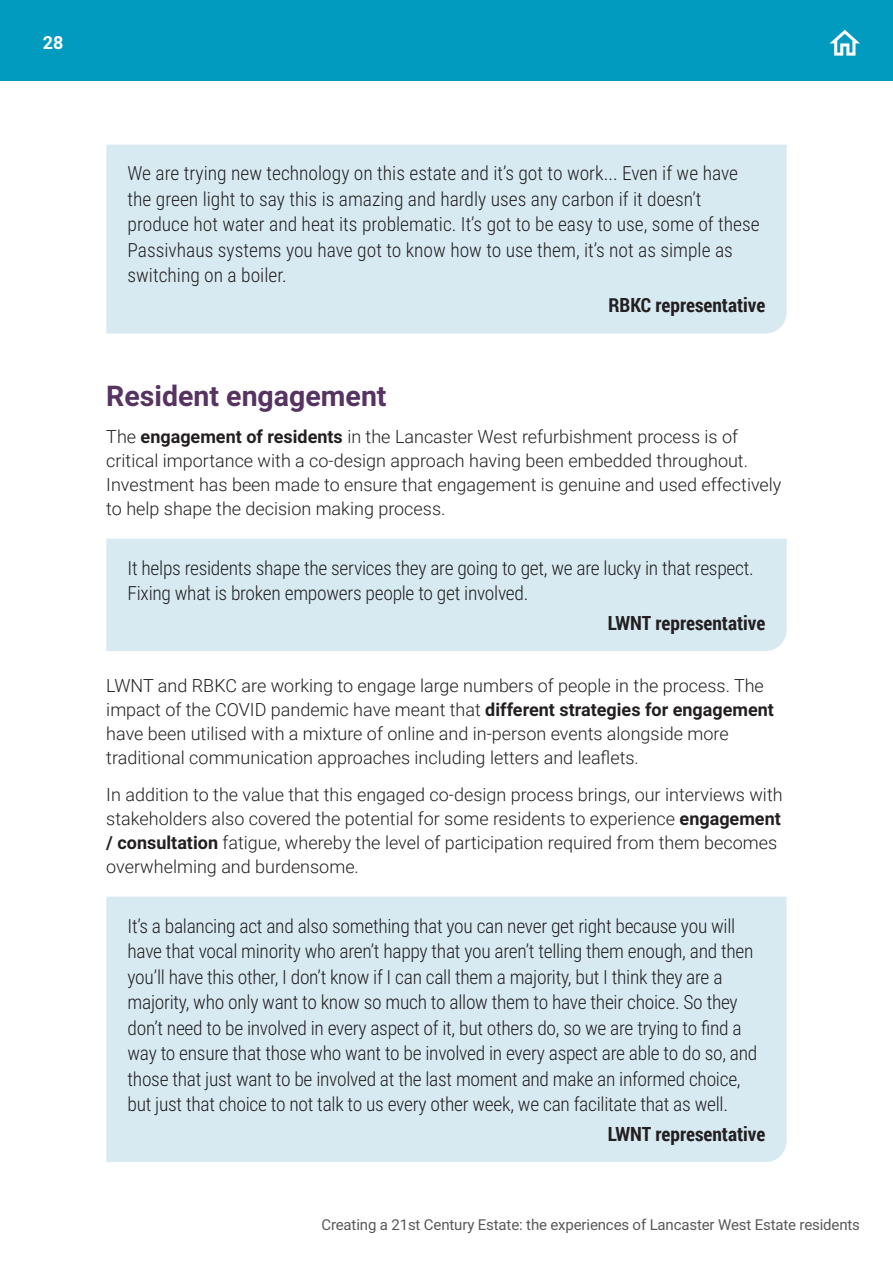
<style>
.page{position:relative;width:893px;height:1263px;background:#fff}
.page>*{position:absolute;margin:0;border:0;box-sizing:border-box;transform-origin:0 0}
._02_Section_head_22{font:700 28.5px "Roboto";color:#573362}
.t1{font:300 19.5px/25.5px "Roboto Condensed";letter-spacing:-.015em;color:#231f20}
.t2{font:700 19.5px "Roboto Condensed";color:#231f20}
.t3{font:300 18px/24px "Roboto";color:#231f20}
.t4{font:700 18px "Roboto";color:#fff}
.t5{font:15px "Roboto";letter-spacing:-.01em;color:#57585a}
.s1{font-weight:700}
</style>
<div class="page">
<div style="left:0;top:0;width:893px;height:81px;background:#009bbf"></div>
<svg style="left:830px;top:30px;width:30px;height:26px"></svg>
<div style="left:106px;top:145px;width:681px;height:188px;background:#d7eaf2"></div>
<div style="left:106px;top:539px;width:681px;height:112px;background:#d7eaf2"></div>
<div style="left:106px;top:897px;width:681px;height:265px;background:#d7eaf2"></div>
<p class="t4" style="left:43px;top:30px;width:22px">28</p>
<p class="t1" style="left:128px;top:160px;width:634px">We are trying new technology on this estate and it’s got to work... Even if we have the green light to say this is amazing and hardly uses any carbon if it doesn’t produce hot water and heat its problematic. It’s got to be easy to use, some of these Passivhaus systems you have got to know how to use them, it’s not as simple as switching on a boiler.</p>
<p class="t2" style="left:608px;top:292px;width:158px">RBKC representative</p>
<p class="_02_Section_head_22" style="left:106px;top:376px;width:282px">Resident engagement</p>
<p class="t3" style="left:106px;top:424px;width:677px">The <span class="s1">engagement of residents</span> in the Lancaster West refurbishment process is of critical importance with a co-design approach having been embedded throughout.<br>Investment has been made to ensure that engagement is genuine and used effectively to help shape the decision making process.</p>
<p class="t1" style="left:128px;top:554px;width:628px">It helps residents shape the services they are going to get, we are lucky in that respect.<br>Fixing what is broken empowers people to get involved.</p>
<p class="t2" style="left:608px;top:609px;width:159px">LWNT representative</p>
<p class="t3" style="left:106px;top:673px;width:669px">LWNT and RBKC are working to engage large numbers of people in the process. The impact of the COVID pandemic have meant that <span class="s1">different strategies for engagement </span>have been utilised with a mixture of online and in-person events alongside more traditional communication approaches including letters and leaflets.</p>
<p class="t3" style="left:106px;top:782px;width:678px">In addition to the value that this engaged co-design process brings, our interviews with stakeholders also covered the potential for some residents to experience <span class="s1">engagement / consultation</span> fatigue, whereby the level of participation required from them becomes overwhelming and burdensome.</p>
<p class="t1" style="left:128px;top:912px;width:631px">It’s a balancing act and also something that you can never get right because you will have that vocal minority who aren’t happy that you aren’t telling them enough, and then you’ll have this other, I don’t know if I can call them a majority, but I think they are a majority, who only want to know so much to allow them to have their choice. So they don’t need to be involved in every aspect of it, but others do, so we are trying to find a way to ensure that those who want to be involved in every aspect are able to do so, and those that just want to be involved at the last moment and make an informed choice, but just that choice to not talk to us every other week, we can facilitate that as well.</p>
<p class="t2" style="left:608px;top:1120px;width:159px">LWNT representative</p>
<p class="t5" style="left:321px;top:1214px;width:540px">Creating a 21st Century Estate: the experiences of Lancaster West Estate residents</p>
</div>
